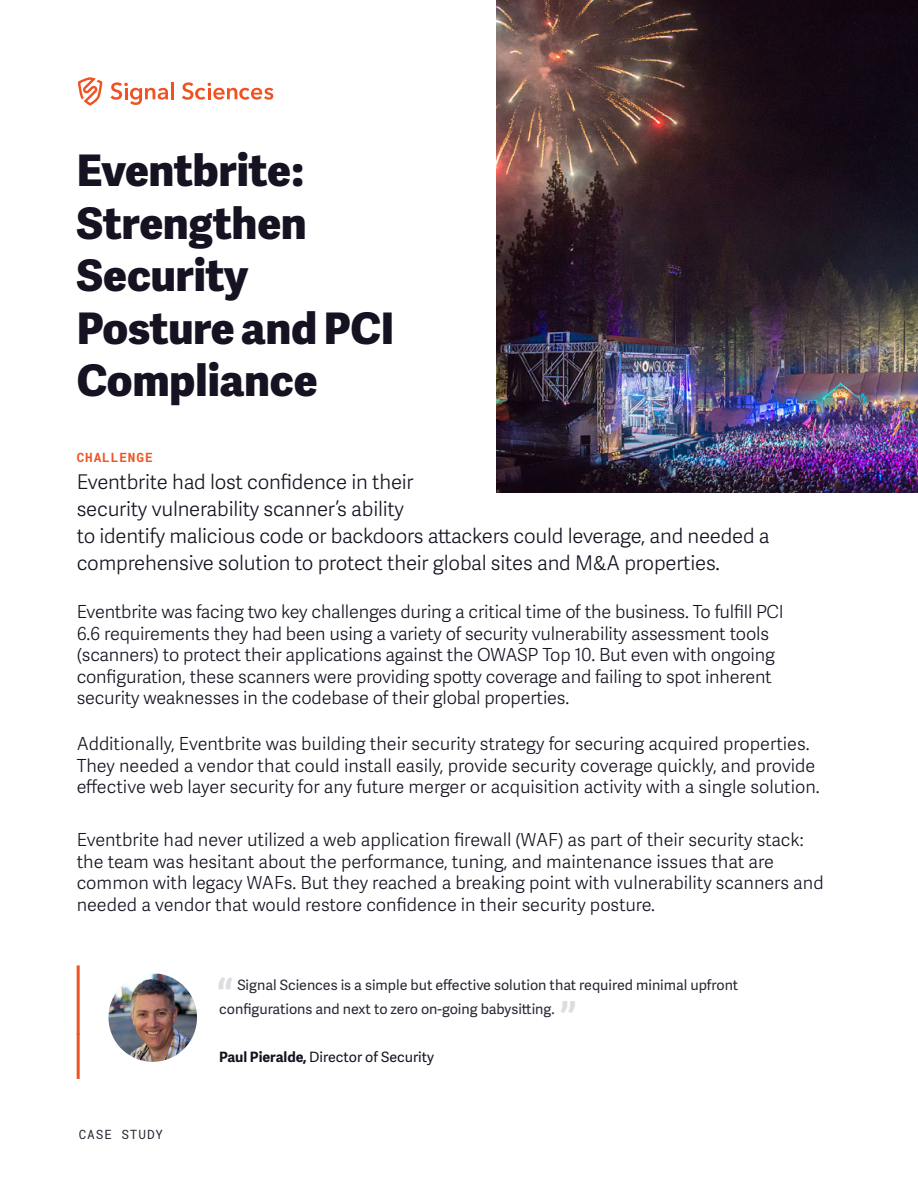
<style>
.page{position:relative;width:918px;height:1188px;background:#fff}
.page>*{position:absolute;margin:0;border:0;box-sizing:border-box;transform-origin:0 0}
.Header_1{font:800 43.5px/52.5px "Adelle Sans";color:#171221}
.t1{font:700 43.5px "Roboto Mono";color:#dbdde0}
.Challenge_Solution{font:300 20.25px/27px "Adelle Sans";letter-spacing:-.01em;color:#171221}
.Challenge_Solution-2{font:300 18px/21.6px "Adelle Sans";letter-spacing:-.01em;color:#171221}
.t2{font:14.25px/24px "Adelle Sans";color:#2b2633}
.Quote__name_with_ind{font:14.25px "Adelle Sans";color:#171221}
.t3{font:12.75px "Roboto Mono";letter-spacing:.07em;color:#2b2633}
.Challenge_Solution-3{font:700 12.75px "Roboto Mono";letter-spacing:.07em;color:#f05322}
.s1{font-weight:700}
</style>
<div class="page">
<hr style="left:171px;top:82px;width:3px;height:17px;background:#f05322">
<svg style="left:110px;top:82px;width:58px;height:23px"></svg>
<svg style="left:182px;top:82px;width:91px;height:18px"></svg>
<svg style="left:78px;top:77px;width:24px;height:29px"></svg>
<hr style="left:77px;top:965px;width:3px;height:70px;background:#f05322">
<hr style="left:77px;top:1033px;width:3px;height:46px;background:#f05322">
<img style="left:497px;top:0;width:421px;height:492px">
<img style="left:108px;top:973px;width:89px;height:89px;border-radius:44px">
<p class="Header_1" style="left:77px;top:142px;width:319px">Eventbrite:<br>Strengthen<br>Security<br>Posture and PCI<br>Compliance</p>
<p class="Challenge_Solution-3" style="left:77px;top:448px;width:77px">CHALLENGE</p>
<p class="Challenge_Solution" style="left:77px;top:468px;width:695px">Eventbrite had lost confidence in their<br>security vulnerability scanner’s ability<br>to identify malicious code or backdoors attackers could leverage, and needed a comprehensive solution to protect their global sites and M&amp;A properties.</p>
<p class="Challenge_Solution-2" style="left:77px;top:600px;width:709px">Eventbrite was facing two key challenges during a critical time of the business. To fulfill PCI 6.6 requirements they had been using a variety of security vulnerability assessment tools (scanners) to protect their applications against the OWASP Top 10. But even with ongoing configuration, these scanners were providing spotty coverage and failing to spot inherent security weaknesses in the codebase of their global properties.</p>
<p class="Challenge_Solution-2" style="left:77px;top:732px;width:745px">Additionally, Eventbrite was building their security strategy for securing acquired properties.<br>They needed a vendor that could install easily, provide security coverage quickly, and provide effective web layer security for any future merger or acquisition activity with a single solution.</p>
<p class="Challenge_Solution-2" style="left:77px;top:828px;width:749px">Eventbrite had never utilized a web application firewall (WAF) as part of their security stack: the team was hesitant about the performance, tuning, and maintenance issues that are common with legacy WAFs. But they reached a breaking point with vulnerability scanners and needed a vendor that would restore confidence in their security posture.</p>
<p class="t1" style="left:212px;top:965px;width:28px">“</p>
<p class="t2" style="left:219px;top:972px;width:521px;text-indent:18px">Signal Sciences is a simple but effective solution that required minimal upfront configurations and next to zero on-going babysitting.</p>
<p class="t1" style="left:555px;top:989px;width:28px">”</p>
<p class="t3" style="left:79px;top:1126px;width:86px">CASE STUDY</p>
<p class="Quote__name_with_ind" style="left:219px;top:1047px;width:216px"><span class="s1">Paul Pieralde,</span> Director of Security</p>
</div>
